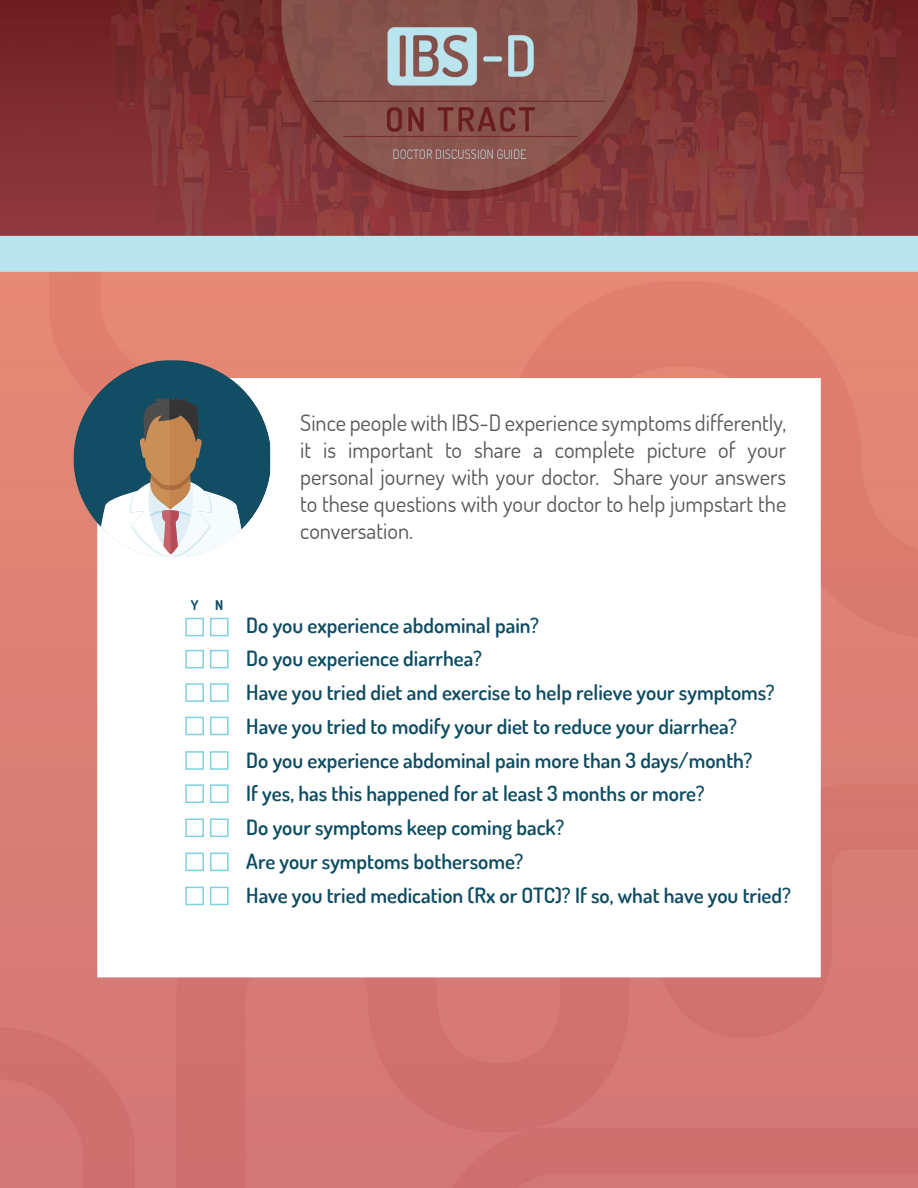
<style>
.page{position:relative;width:918px;height:1188px;background:#fff}
.page>*{position:absolute;margin:0;border:0;box-sizing:border-box;transform-origin:0 0}
.t1{font:22.5px/27px "Dosis";color:#595958;text-align:justify}
.t2{font:600 21px "Dosis";color:#0e4c62}
.t3{font:700 13.5px "Dosis";color:#0e4c62}
</style>
<div class="page">
<img style="left:0;top:0;width:918px;height:1188px">
<svg style="left:97px;top:378px;width:724px;height:599px"></svg>
<div style="left:210px;top:618px;width:19px;height:18px;border:2px solid #80d1de"></div>
<div style="left:185px;top:618px;width:19px;height:18px;border:2px solid #80d1de"></div>
<div style="left:210px;top:650px;width:19px;height:18px;border:2px solid #80d1de"></div>
<div style="left:185px;top:650px;width:19px;height:18px;border:2px solid #80d1de"></div>
<div style="left:210px;top:683px;width:19px;height:19px;border:2px solid #80d1de"></div>
<div style="left:185px;top:683px;width:19px;height:19px;border:2px solid #80d1de"></div>
<div style="left:210px;top:751px;width:19px;height:19px;border:2px solid #80d1de"></div>
<div style="left:185px;top:751px;width:19px;height:19px;border:2px solid #80d1de"></div>
<div style="left:210px;top:784px;width:19px;height:19px;border:2px solid #80d1de"></div>
<div style="left:185px;top:784px;width:19px;height:19px;border:2px solid #80d1de"></div>
<div style="left:210px;top:818px;width:19px;height:19px;border:2px solid #80d1de"></div>
<div style="left:185px;top:818px;width:19px;height:19px;border:2px solid #80d1de"></div>
<div style="left:210px;top:853px;width:19px;height:18px;border:2px solid #80d1de"></div>
<div style="left:210px;top:887px;width:19px;height:18px;border:2px solid #80d1de"></div>
<div style="left:185px;top:853px;width:19px;height:18px;border:2px solid #80d1de"></div>
<div style="left:185px;top:887px;width:19px;height:18px;border:2px solid #80d1de"></div>
<div style="left:210px;top:717px;width:19px;height:18px;border:2px solid #80d1de"></div>
<div style="left:185px;top:717px;width:19px;height:18px;border:2px solid #80d1de"></div>
<svg style="left:73px;top:360px;width:197px;height:197px"></svg>
<p class="t1" style="left:300px;top:409px;width:488px">Since people with IBS-D experience symptoms differently, it is important to share a complete picture of your personal journey with your doctor. Share your answers to these questions with your doctor to help jumpstart the conversation.</p>
<p class="t3" style="left:191px;top:597px;width:9px">Y</p>
<p class="t3" style="left:215px;top:597px;width:10px">N</p>
<p class="t2" style="left:246px;top:611px;width:294px">Do you experience abdominal pain?</p>
<p class="t2" style="left:246px;top:645px;width:237px">Do you experience diarrhea?</p>
<p class="t2" style="left:246px;top:679px;width:530px">Have you tried diet and exercise to help relieve your symptoms?</p>
<p class="t2" style="left:246px;top:713px;width:492px">Have you tried to modify your diet to reduce your diarrhea?</p>
<p class="t2" style="left:246px;top:746px;width:508px">Do you experience abdominal pain more than 3 days/month?</p>
<p class="t2" style="left:246px;top:780px;width:460px">If yes, has this happened for at least 3 months or more?</p>
<p class="t2" style="left:246px;top:814px;width:319px">Do your symptoms keep coming back?</p>
<p class="t2" style="left:246px;top:848px;width:279px">Are your symptoms bothersome?</p>
<p class="t2" style="left:246px;top:881px;width:546px">Have you tried medication (Rx or OTC)? If so, what have you tried?</p>
</div>
